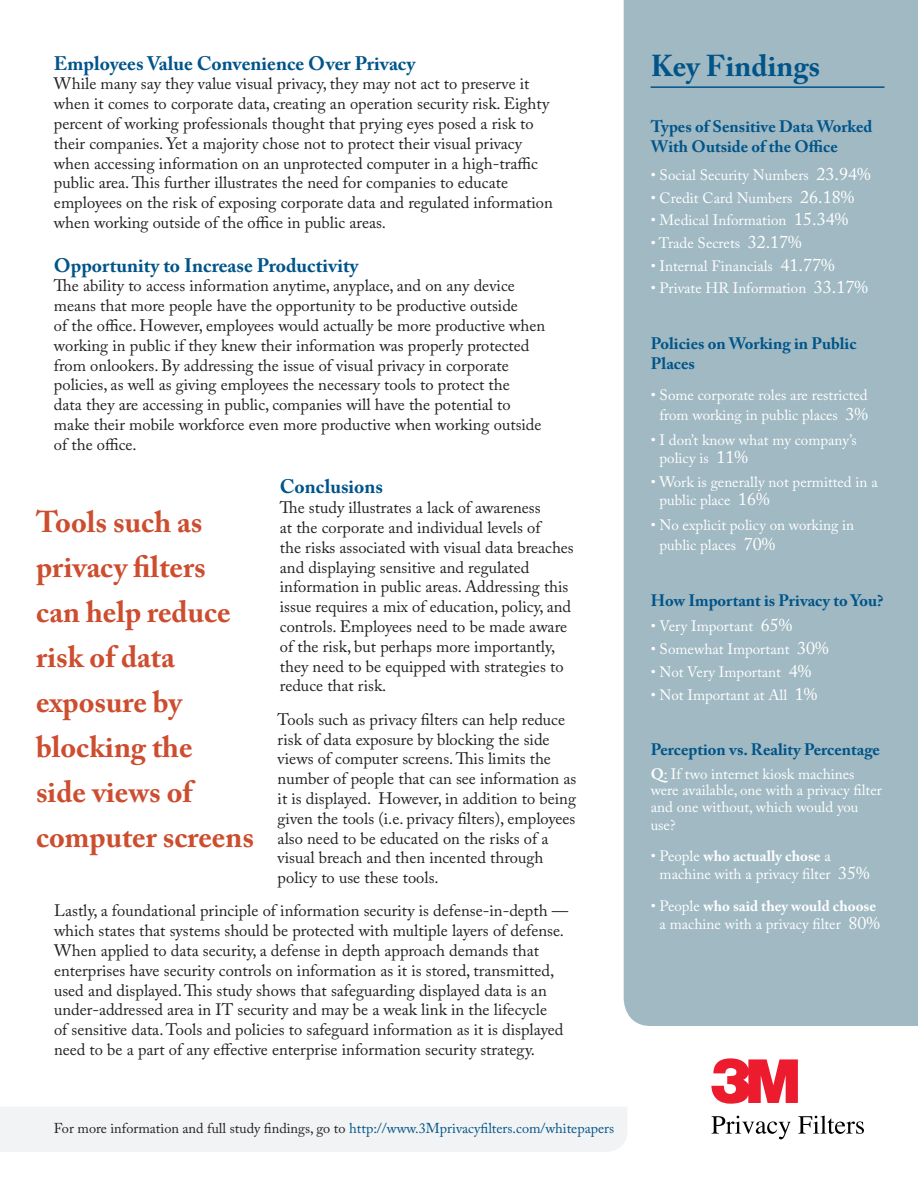
<style>
.page{position:relative;width:918px;height:1188px;background:#fff}
.page>*{position:absolute;margin:0;border:0;box-sizing:border-box;transform-origin:0 0}
.t1{font:700 30px/45px "Adobe Caslon Pro";color:#cd4d2f}
.t2{font:700 30px "Adobe Caslon Pro";color:#005489}
.t3{font:700 19.5px "Adobe Caslon Pro";color:#005489}
.t4{font:16.5px/19.8px "Adobe Caslon Pro";color:#231f20}
.t5{font:700 16.5px/19.8px "Adobe Caslon Pro";color:#005489}
.t6{font:15px/18px "Adobe Caslon Pro";color:#fff}
.t7{font:14.25px "Adobe Caslon Pro";color:#231f20}
.s1{color:#005489}
.s2{font-size:18px}
.s3{font-weight:700}
</style>
<div class="page">
<div style="left:0;top:1107px;width:627px;height:45px;background:#f2f3f4"></div>
<div style="left:624px;top:0;width:294px;height:1026px;background:#a0b9c2"></div>
<svg style="left:711px;top:1058px;width:87px;height:46px"></svg>
<svg style="left:711px;top:1116px;width:80px;height:23px"></svg>
<svg style="left:798px;top:1116px;width:66px;height:18px"></svg>
<hr style="left:651px;top:86px;width:234px;height:2px;background:#005489">
<p class="t3" style="left:54px;top:51px;width:363px">Employees Value Convenience Over Privacy</p>
<p class="t4" style="left:54px;top:74px;width:500px">While many say they value visual privacy, they may not act to preserve it when it comes to corporate data, creating an operation security risk. Eighty percent of working professionals thought that prying eyes posed a risk to their companies. Yet a majority chose not to protect their visual privacy when accessing information on an unprotected computer in a high-traffic public area. This further illustrates the need for companies to educate employees on the risk of exposing corporate data and regulated information when working outside of the office in public areas.</p>
<p class="t3" style="left:54px;top:253px;width:306px">Opportunity to Increase Productivity</p>
<p class="t4" style="left:54px;top:276px;width:493px">The ability to access information anytime, anyplace, and on any device means that more people have the opportunity to be productive outside<br>of the office. However, employees would actually be more productive when working in public if they knew their information was properly protected from onlookers. By addressing the issue of visual privacy in corporate policies, as well as giving employees the necessary tools to protect the<br>data they are accessing in public, companies will have the potential to make their mobile workforce even more productive when working outside of the office.</p>
<p class="t3" style="left:280px;top:475px;width:105px">Conclusions</p>
<p class="t4" style="left:280px;top:498px;width:295px">The study illustrates a lack of awareness<br>at the corporate and individual levels of<br>the risks associated with visual data breaches and displaying sensitive and regulated information in public areas. Addressing this issue requires a mix of education, policy, and controls. Employees need to be made aware of the risk, but perhaps more importantly, they need to be equipped with strategies to reduce that risk.</p>
<p class="t4" style="left:278px;top:709px;width:300px">Tools such as privacy filters can help reduce risk of data exposure by blocking the side views of computer screens. This limits the number of people that can see information as it is displayed. However, in addition to being given the tools (i.e. privacy filters), employees also need to be educated on the risks of a visual breach and then incented through policy to use these tools.</p>
<p class="t4" style="left:54px;top:901px;width:516px">Lastly, a foundational principle of information security is defense-in-depth — which states that systems should be protected with multiple layers of defense.<br>When applied to data security, a defense in depth approach demands that enterprises have security controls on information as it is stored, transmitted, used and displayed. This study shows that safeguarding displayed data is an under-addressed area in IT security and may be a weak link in the lifecycle<br>of sensitive data. Tools and policies to safeguard information as it is displayed need to be a part of any effective enterprise information security strategy.</p>
<h1 class="t1" style="left:36px;top:499px;width:220px">Tools such as privacy filters can help reduce risk of data exposure by blocking the<br>side views of computer screens</h1>
<p class="t7" style="left:54px;top:1120px;width:562px">For more information and full study findings, go to <span class="s1">http://www.3Mprivacyfilters.com/whitepapers</span></p>
<h1 class="t2" style="left:651px;top:48px;width:171px">Key Findings</h1>
<p class="t5" style="left:651px;top:116px;width:223px">Types of Sensitive Data Worked<br>With Outside of the Office</p>
<p class="t6" style="left:651px;top:166px;width:221px">• Social Security Numbers <span class="s2">23.94%</span></p>
<p class="t6" style="left:651px;top:189px;width:205px">• Credit Card Numbers <span class="s2">26.18%</span></p>
<p class="t6" style="left:651px;top:211px;width:199px">• Medical Information <span class="s2">15.34%</span></p>
<p class="t6" style="left:651px;top:234px;width:153px">• Trade Secrets <span class="s2">32.17%</span></p>
<p class="t6" style="left:651px;top:257px;width:185px">• Internal Financials <span class="s2">41.77%</span></p>
<p class="t6" style="left:651px;top:279px;width:219px">• Private HR Information <span class="s2">33.17%</span></p>
<p class="t5" style="left:651px;top:334px;width:207px">Policies on Working in Public<br>Places</p>
<p class="t6" style="left:651px;top:386px;width:219px;line-height:19.5px;text-align:center">• Some corporate roles are restricted from working in public places <span class="s2">3%</span></p>
<p class="t6" style="left:660px;top:431px;width:199px;text-indent:-9px">• I don’t know what my company’s policy is <span class="s2">11%</span></p>
<p class="t6" style="left:659px;top:473px;width:220px;text-indent:-9px">• Work is generally not permitted in a public place <span class="s2">16%</span></p>
<p class="t6" style="left:660px;top:515px;width:196px;line-height:19.5px;text-indent:-9px">• No explicit policy on working in public places <span class="s2">70%</span></p>
<p class="t5" style="left:651px;top:590px;width:234px">How Important is Privacy to You?</p>
<p class="t6" style="left:651px;top:617px;width:143px">• Very Important <span class="s2">65%</span></p>
<p class="t6" style="left:651px;top:640px;width:179px">• Somewhat Important <span class="s2">30%</span></p>
<p class="t6" style="left:651px;top:663px;width:162px">• Not Very Important <span class="s2">4%</span></p>
<p class="t6" style="left:651px;top:685px;width:168px">• Not Important at All <span class="s2">1%</span></p>
<p class="t5" style="left:651px;top:740px;width:231px">Perception vs. Reality Percentage</p>
<p class="t6" style="left:651px;top:765px;width:233px;line-height:16.5px"><span class="s3">Q</span>: If two internet kiosk machines were available, one with a privacy filter and one without, which would you</p>
<p class="t6" style="left:651px;top:815px;width:26px">use?</p>
<p class="t6" style="left:660px;top:847px;width:212px;text-indent:-9px">• People <span class="s3">who actually chose</span> a machine with a privacy filter <span class="s2">35%</span></p>
<p class="t6" style="left:651px;top:896px;width:231px;text-align:center">• People <span class="s3">who said they would choose </span>a machine with a privacy filter <span class="s2">80%</span></p>
</div>
